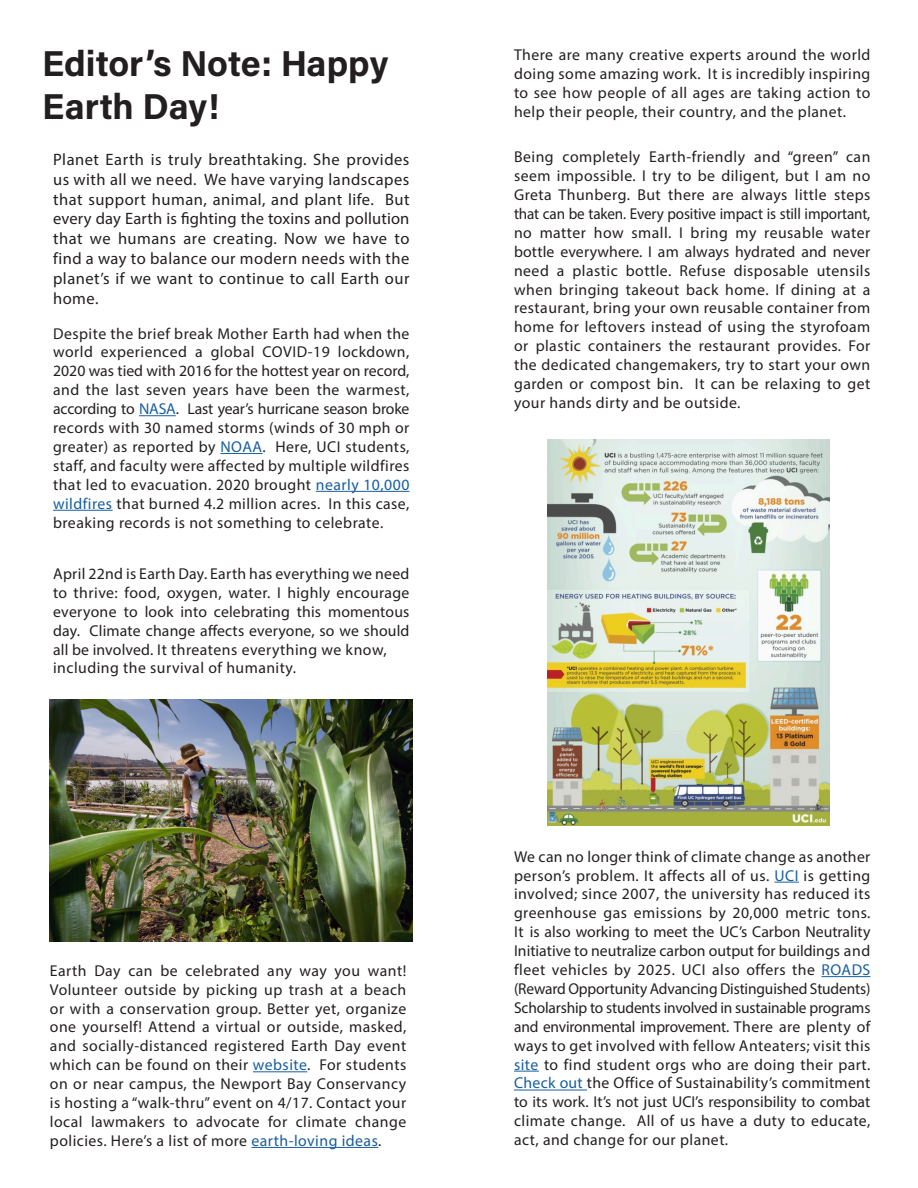
<style>
.page{position:relative;width:918px;height:1188px;background:#fff}
.page>*{position:absolute;margin:0;border:0;box-sizing:border-box;transform-origin:0 0}
.t1{font:36px "Acumin Variable Concept";letter-spacing:.05em;color:#231f20}
.t2{font:16.5px/19.8px "Myriad Pro";letter-spacing:.03em;color:#231f20;text-align:justify}
.t3{font:15.75px/18.9px "Myriad Pro";letter-spacing:.03em;color:#231f20;text-align:justify}
.s1{color:#175d9e}
</style>
<div class="page">
<svg style="left:774px;top:882px;width:25px;height:1px"></svg>
<hr style="left:821px;top:976px;width:49px;height:1px;background:#175d9e">
<svg style="left:514px;top:1071px;width:25px;height:1px"></svg>
<hr style="left:514px;top:1090px;width:73px;height:1px;background:#175d9e">
<hr style="left:139px;top:415px;width:37px;height:1px;background:#175d9e">
<hr style="left:220px;top:453px;width:43px;height:1px;background:#175d9e">
<hr style="left:316px;top:491px;width:93px;height:1px;background:#175d9e">
<hr style="left:53px;top:510px;width:60px;height:1px;background:#175d9e">
<img style="left:50px;top:699px;width:363px;height:242px">
<img style="left:547px;top:439px;width:282px;height:386px">
<hr style="left:253px;top:1071px;width:54px;height:1px;background:#175d9e">
<hr style="left:251px;top:1147px;width:127px;height:1px;background:#175d9e">
<p class="t1" style="left:42px;top:39px;width:346px">Editor’s Note: Happy</p>
<p class="t1" style="left:42px;top:82px;width:177px">Earth Day!</p>
<p class="t2" style="left:53px;top:149px;width:358px">Planet Earth is truly breathtaking. She provides us with all we need. We have varying landscapes that support human, animal, and plant life. But every day Earth is fighting the toxins and pollution that we humans are creating. Now we have to find a way to balance our modern needs with the planet’s if we want to continue to call Earth our home.</p>
<p class="t3" style="left:53px;top:324px;width:358px">Despite the brief break Mother Earth had when the world experienced a global COVID-19 lockdown, 2020 was tied with 2016 for the hottest year on record, and the last seven years have been the warmest, according to <span class="s1">NASA</span>. Last year’s hurricane season broke records with 30 named storms (winds of 30 mph or greater) as reported by <span class="s1">NOAA</span>. Here, UCI students, staff, and faculty were affected by multiple wildfires that led to evacuation. 2020 brought <span class="s1">nearly 10,000 wildfires</span> that burned 4.2 million acres. In this case, breaking records is not something to celebrate.</p>
<p class="t3" style="left:53px;top:564px;width:358px">April 22nd is Earth Day. Earth has everything we need to thrive: food, oxygen, water. I highly encourage everyone to look into celebrating this momentous day. Climate change affects everyone, so we should all be involved. It threatens everything we know,</p>
<p class="t3" style="left:53px;top:658px;width:245px">including the survival of humanity.</p>
<p class="t3" style="left:50px;top:961px;width:358px">Earth Day can be celebrated any way you want!<br>Volunteer outside by picking up trash at a beach or with a conservation group. Better yet, organize one yourself! Attend a virtual or outside, masked, and socially-distanced registered Earth Day event which can be found on their <span class="s1">website</span>. For students on or near campus, the Newport Bay Conservancy is hosting a “walk-thru” event on 4/17. Contact your local lawmakers to advocate for climate change policies. Here’s a list of more <span class="s1">earth-loving ideas</span>.</p>
<p class="t3" style="left:514px;top:45px;width:358px">There are many creative experts around the world doing some amazing work. It is incredibly inspiring to see how people of all ages are taking action to help their people, their country, and the planet.</p>
<p class="t3" style="left:514px;top:147px;width:358px">Being completely Earth-friendly and “green” can seem impossible. I try to be diligent, but I am no Greta Thunberg. But there are always little steps that can be taken. Every positive impact is still important, no matter how small. I bring my reusable water bottle everywhere. I am always hydrated and never need a plastic bottle. Refuse disposable utensils when bringing takeout back home. If dining at a restaurant, bring your own reusable container from home for leftovers instead of using the styrofoam or plastic containers the restaurant provides. For the dedicated changemakers, try to start your own garden or compost bin. It can be relaxing to get your hands dirty and be outside.</p>
<p class="t3" style="left:514px;top:847px;width:358px">We can no longer think of climate change as another person’s problem. It affects all of us. <span class="s1">UCI</span> is getting involved; since 2007, the university has reduced its greenhouse gas emissions by 20,000 metric tons.<br>It is also working to meet the UC’s Carbon Neutrality Initiative to neutralize carbon output for buildings and fleet vehicles by 2025. UCI also offers the <span class="s1">ROADS </span>(Reward Opportunity Advancing Distinguished Students)<br>Scholarship to students involved in sustainable programs and environmental improvement. There are plenty of ways to get involved with fellow Anteaters; visit this <span class="s1">site</span> to find student orgs who are doing their part.<br><span class="s1">Check out</span> the Office of Sustainability’s commitment to its work. It’s not just UCI’s responsibility to combat climate change. All of us have a duty to educate, act, and change for our planet.</p>
</div>
